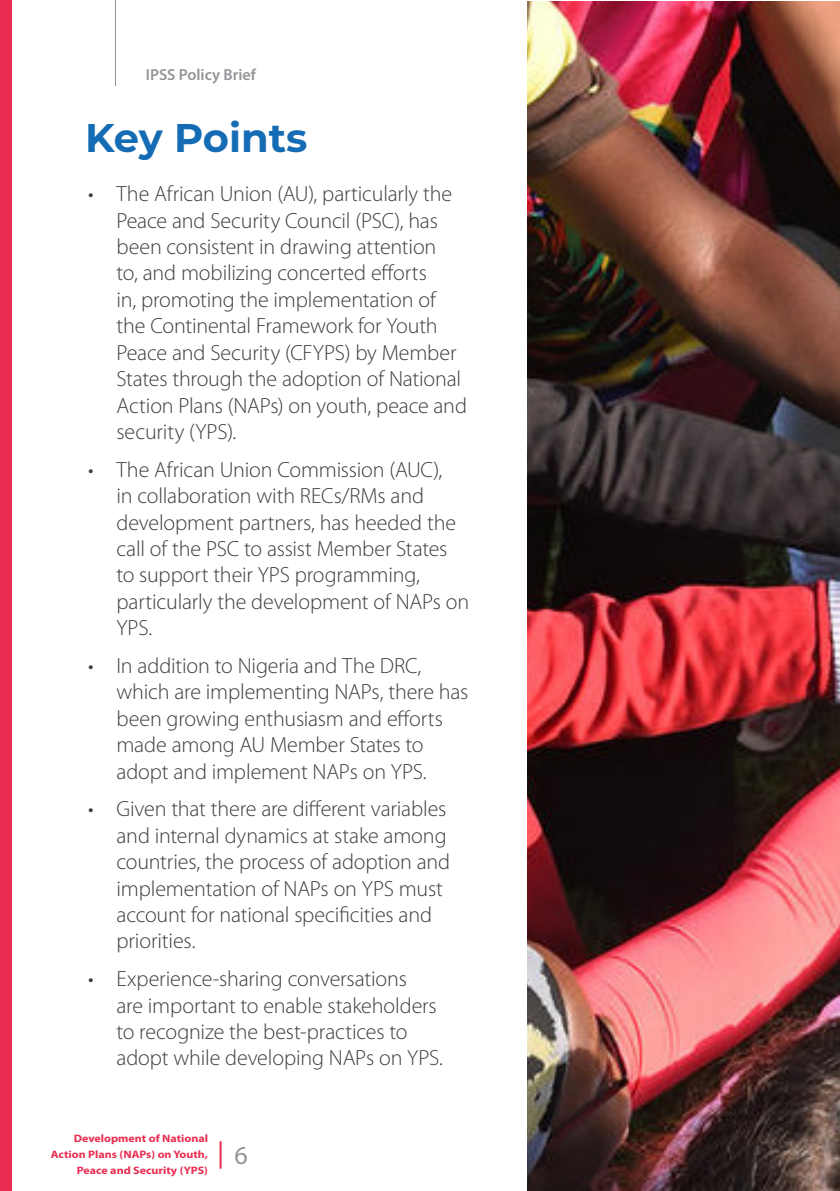
<style>
.page{position:relative;width:840px;height:1191px;background:#fff}
.page>*{position:absolute;margin:0;border:0;box-sizing:border-box;transform-origin:0 0}
.Title_1{font:700 40px "Montserrat";color:#166cb4}
.t1{font:26px "Myriad Pro";color:#939598}
.t2{font:300 22px/26.4px "Myriad Pro";letter-spacing:-.01em;color:#3e3e3f}
.t3{font:600 16px "Myriad Pro";color:#939598}
.t4{font:700 10.8px/16px "Myriad Pro";color:#ea2e52;text-align:right;scale:1.11 1}
</style>
<div class="page">
<div style="left:0;top:0;width:11px;height:1191px;background:#ea2c50"></div>
<hr style="left:115px;top:0;width:1px;height:86px;background:#939598">
<hr style="left:219px;top:1142px;width:2px;height:26px;background:#ea2c50">
<img style="left:527px;top:1px;width:312px;height:1190px">
<p class="t3" style="left:146px;top:64px;width:111px">IPSS Policy Brief</p>
<p class="Title_1" style="left:85px;top:109px;width:224px">Key Points</p>
<p class="t2" style="left:116px;top:180px;width:352px;text-indent:-28px">• The African Union (AU), particularly the Peace and Security Council (PSC), has been consistent in drawing attention<br>to, and mobilizing concerted efforts<br>in, promoting the implementation of the Continental Framework for Youth Peace and Security (CFYPS) by Member States through the adoption of National Action Plans (NAPs) on youth, peace and security (YPS).</p>
<p class="t2" style="left:116px;top:456px;width:354px;text-indent:-28px">• The African Union Commission (AUC),<br>in collaboration with RECs/RMs and development partners, has heeded the call of the PSC to assist Member States to support their YPS programming, particularly the development of NAPs on<br>YPS.</p>
<p class="t2" style="left:116px;top:652px;width:353px;text-indent:-28px">• In addition to Nigeria and The DRC, which are implementing NAPs, there has been growing enthusiasm and efforts made among AU Member States to adopt and implement NAPs on YPS.</p>
<p class="t2" style="left:116px;top:795px;width:335px;text-indent:-28px">• Given that there are different variables and internal dynamics at stake among countries, the process of adoption and implementation of NAPs on YPS must account for national specificities and priorities.</p>
<p class="t2" style="left:116px;top:965px;width:328px;text-indent:-28px">• Experience-sharing conversations<br>are important to enable stakeholders to recognize the best-practices to adopt while developing NAPs on YPS.</p>
<p class="t4" style="left:51px;top:1129px;width:143px">Development of National<br>Action Plans (NAPs) on Youth,<br>Peace and Security (YPS)</p>
<p class="t1" style="left:234px;top:1139px;width:15px">6</p>
</div>
